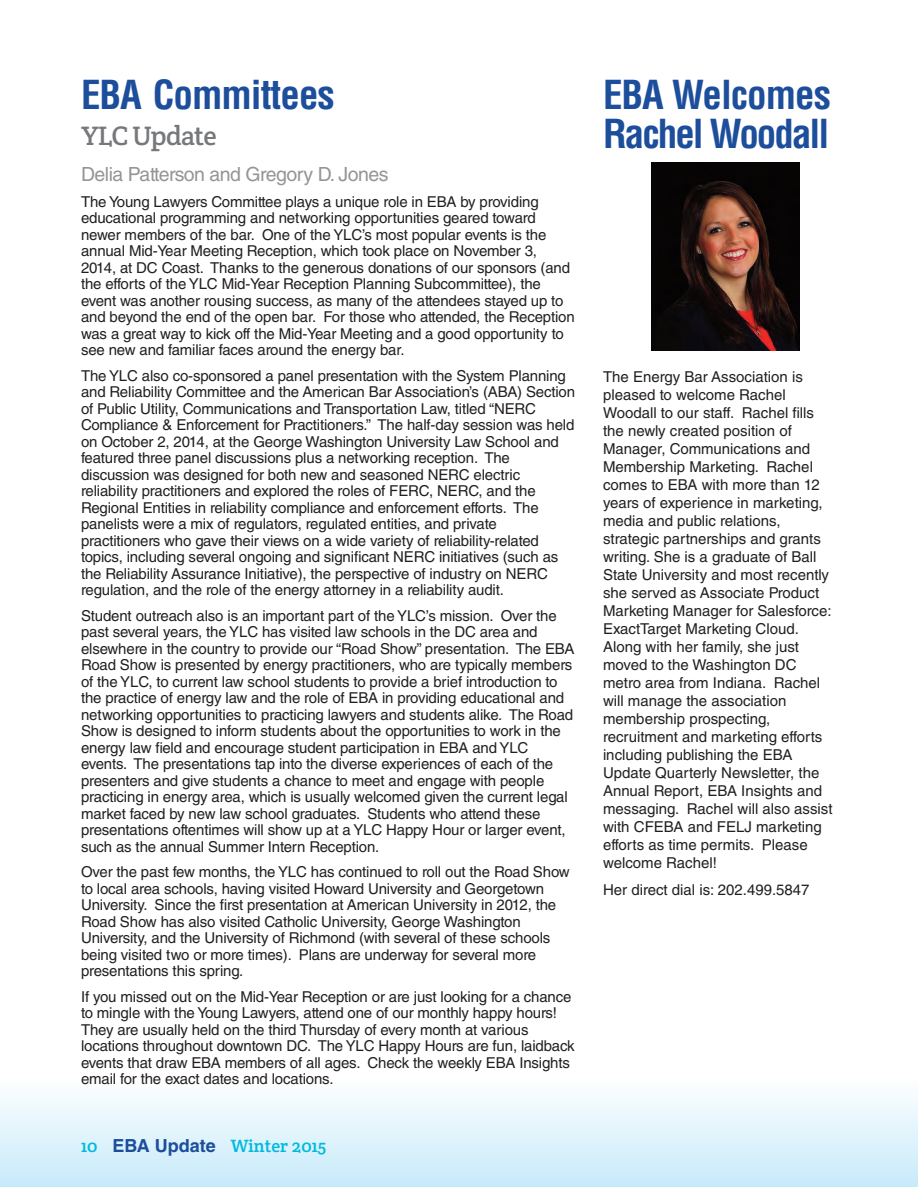
<style>
.page{position:relative;width:918px;height:1188px;background:#fff}
.page>*{position:absolute;margin:0;border:0;box-sizing:border-box;transform-origin:0 0}
.t1{font:700 condensed 39px/39px "Helvetica LT Std";letter-spacing:-.05em;color:#1c4e9c}
.t2{font:700 condensed 39px "Helvetica LT Std";letter-spacing:-.025em;color:#1c4e9c}
.t3{font:27px "Crete Round";letter-spacing:-.025em;color:#76787b}
.t4{font:19.5px "Helvetica LT Std";letter-spacing:-.025em;color:#939598}
.t5{font:18px "Crete Round";color:#00badd}
.t6{font:15px/16.5px "Helvetica LT Std";letter-spacing:-.01em;color:#231f20}
.s1{font-family:"Helvetica LT Std";font-weight:700;color:#1c4e9c}
</style>
<div class="page">
<div style="left:0;top:1080px;width:918px;height:106px;background:linear-gradient(to bottom,#fdfefe,#c8ebfa)"></div>
<img style="left:651px;top:162px;width:148px;height:189px">
<h1 class="t2" style="left:81px;top:80px;width:255px">EBA Committees</h1>
<h2 class="t3" style="left:81px;top:127px;width:137px">YLC Update</h2>
<h3 class="t4" style="left:81px;top:167px;width:309px">Delia Patterson and Gregory D. Jones</h3>
<p class="t6" style="left:81px;top:194px;width:495px">The Young Lawyers Committee plays a unique role in EBA by providing educational programming and networking opportunities geared toward newer members of the bar. One of the YLC’s most popular events is the annual Mid-Year Meeting Reception, which took place on November 3, 2014, at DC Coast. Thanks to the generous donations of our sponsors (and the efforts of the YLC Mid-Year Reception Planning Subcommittee), the event was another rousing success, as many of the attendees stayed up to and beyond the end of the open bar. For those who attended, the Reception was a great way to kick off the Mid-Year Meeting and a good opportunity to see new and familiar faces around the energy bar.</p>
<p class="t6" style="left:81px;top:368px;width:496px">The YLC also co-sponsored a panel presentation with the System Planning and Reliability Committee and the American Bar Association’s (ABA) Section of Public Utility, Communications and Transportation Law, titled “NERC Compliance &amp; Enforcement for Practitioners.” The half-day session was held on October 2, 2014, at the George Washington University Law School and featured three panel discussions plus a networking reception. The discussion was designed for both new and seasoned NERC electric reliability practitioners and explored the roles of FERC, NERC, and the Regional Entities in reliability compliance and enforcement efforts. The panelists were a mix of regulators, regulated entities, and private practitioners who gave their views on a wide variety of reliability-related topics, including several ongoing and significant NERC initiatives (such as the Reliability Assurance Initiative), the perspective of industry on NERC regulation, and the role of the energy attorney in a reliability audit.</p>
<p class="t6" style="left:81px;top:608px;width:495px">Student outreach also is an important part of the YLC’s mission. Over the past several years, the YLC has visited law schools in the DC area and elsewhere in the country to provide our “Road Show” presentation. The EBA Road Show is presented by energy practitioners, who are typically members of the YLC, to current law school students to provide a brief introduction to the practice of energy law and the role of EBA in providing educational and networking opportunities to practicing lawyers and students alike. The Road Show is designed to inform students about the opportunities to work in the energy law field and encourage student participation in EBA and YLC events. The presentations tap into the diverse experiences of each of the presenters and give students a chance to meet and engage with people practicing in energy area, which is usually welcomed given the current legal market faced by new law school graduates. Students who attend these presentations oftentimes will show up at a YLC Happy Hour or larger event, such as the annual Summer Intern Reception.</p>
<p class="t6" style="left:81px;top:865px;width:490px">Over the past few months, the YLC has continued to roll out the Road Show to local area schools, having visited Howard University and Georgetown University. Since the first presentation at American University in 2012, the Road Show has also visited Catholic University, George Washington University, and the University of Richmond (with several of these schools being visited two or more times). Plans are underway for several more presentations this spring.</p>
<p class="t6" style="left:81px;top:989px;width:495px">If you missed out on the Mid-Year Reception or are just looking for a chance to mingle with the Young Lawyers, attend one of our monthly happy hours!<br>They are usually held on the third Thursday of every month at various locations throughout downtown DC. The YLC Happy Hours are fun, laidback events that draw EBA members of all ages. Check the weekly EBA Insights email for the exact dates and locations.</p>
<p class="t5" style="left:81px;top:1140px;width:247px">10 <span class="s1">EBA Update</span> Winter 2015</p>
<h1 class="t1" style="left:603px;top:79px;width:229px">EBA Welcomes<br>Rachel Woodall</h1>
<p class="t6" style="left:603px;top:369px;width:231px;line-height:18px">The Energy Bar Association is pleased to welcome Rachel<br>Woodall to our staff. Rachel fills the newly created position of<br>Manager, Communications and<br>Membership Marketing. Rachel comes to EBA with more than 12 years of experience in marketing, media and public relations, strategic partnerships and grants writing. She is a graduate of Ball<br>State University and most recently she served as Associate Product<br>Marketing Manager for Salesforce:<br>ExactTarget Marketing Cloud.<br>Along with her family, she just moved to the Washington DC metro area from Indiana. Rachel will manage the association membership prospecting, recruitment and marketing efforts including publishing the EBA<br>Update Quarterly Newsletter, the<br>Annual Report, EBA Insights and messaging. Rachel will also assist with CFEBA and FELJ marketing efforts as time permits. Please welcome Rachel!</p>
<p class="t6" style="left:603px;top:883px;width:208px">Her direct dial is: 202.499.5847</p>
</div>
